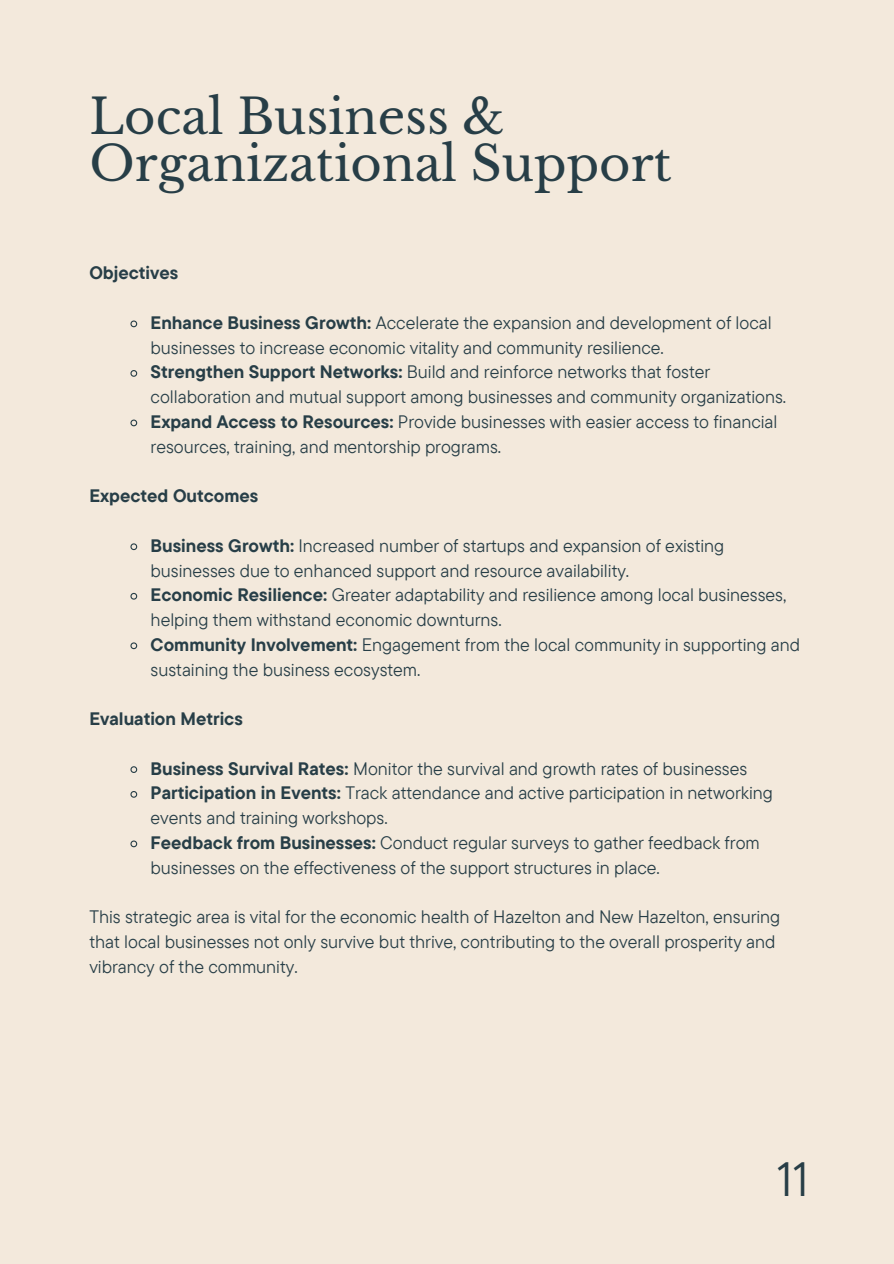
<style>
.page{position:relative;width:894px;height:1264px;background:#fff}
.page>*{position:absolute;margin:0;border:0;box-sizing:border-box;transform-origin:0 0}
.t1{font:48px/47.2px "Libre Baskerville";color:#273e47}
.t2{font:48px "TT Commons Pro";color:#273e47}
.t3{font:18px/24.8px "TT Commons Pro";color:#273e47}
.t4{font:700 18px "TT Commons Pro";color:#273e47}
.s1{font-weight:700}
</style>
<div class="page">
<div style="left:0;top:0;width:893px;height:1263px;background:#f3e9dc"></div>
<svg style="left:130px;top:320px;width:8px;height:8px"></svg>
<svg style="left:130px;top:370px;width:8px;height:7px"></svg>
<svg style="left:130px;top:419px;width:8px;height:8px"></svg>
<svg style="left:130px;top:543px;width:8px;height:8px"></svg>
<svg style="left:130px;top:592px;width:8px;height:8px"></svg>
<svg style="left:130px;top:642px;width:8px;height:8px"></svg>
<svg style="left:130px;top:766px;width:8px;height:7px"></svg>
<svg style="left:130px;top:791px;width:8px;height:7px"></svg>
<svg style="left:130px;top:840px;width:8px;height:8px"></svg>
<h1 class="t1" style="left:89px;top:93px;width:583px">Local Business &amp;<br>Organizational Support</h1>
<h2 class="t4" style="left:89px;top:261px;width:90px">Objectives</h2>
<p class="t3" style="left:150px;top:310px;width:622px"><span class="s1">Enhance Business Growth:</span> Accelerate the expansion and development of local businesses to increase economic vitality and community resilience.</p>
<p class="t3" style="left:150px;top:359px;width:637px"><span class="s1">Strengthen Support Networks:</span> Build and reinforce networks that foster collaboration and mutual support among businesses and community organizations.</p>
<p class="t3" style="left:150px;top:409px;width:628px"><span class="s1">Expand Access to Resources:</span> Provide businesses with easier access to financial resources, training, and mentorship programs.</p>
<h2 class="t4" style="left:89px;top:484px;width:170px">Expected Outcomes</h2>
<p class="t3" style="left:150px;top:532px;width:575px"><span class="s1">Business Growth:</span> Increased number of startups and expansion of existing businesses due to enhanced support and resource availability.</p>
<p class="t3" style="left:150px;top:582px;width:637px"><span class="s1">Economic Resilience:</span> Greater adaptability and resilience among local businesses, helping them withstand economic downturns.</p>
<p class="t3" style="left:150px;top:631px;width:651px"><span class="s1">Community Involvement:</span> Engagement from the local community in supporting and sustaining the business ecosystem.</p>
<h2 class="t4" style="left:89px;top:707px;width:155px">Evaluation Metrics</h2>
<p class="t3" style="left:150px;top:755px;width:598px"><span class="s1">Business Survival Rates:</span> Monitor the survival and growth rates of businesses</p>
<p class="t3" style="left:150px;top:780px;width:623px"><span class="s1">Participation in Events:</span> Track attendance and active participation in networking events and training workshops.</p>
<p class="t3" style="left:150px;top:829px;width:610px"><span class="s1">Feedback from Businesses:</span> Conduct regular surveys to gather feedback from businesses on the effectiveness of the support structures in place.</p>
<p class="t3" style="left:89px;top:904px;width:692px">This strategic area is vital for the economic health of Hazelton and New Hazelton, ensuring that local businesses not only survive but thrive, contributing to the overall prosperity and vibrancy of the community.</p>
<p class="t2" style="left:776px;top:1147px;width:33px">11</p>
</div>
